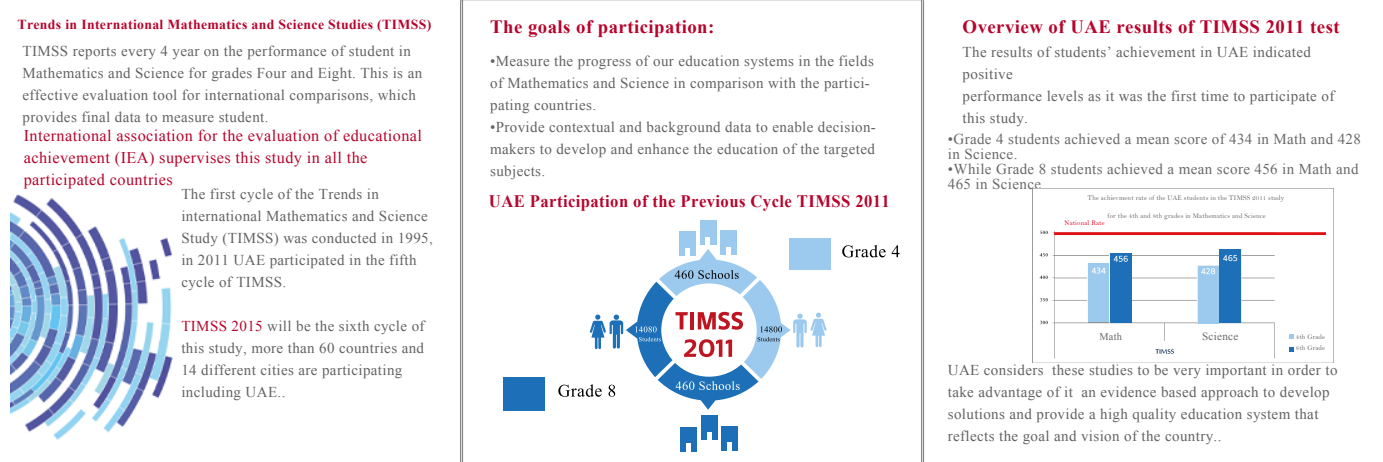
<style>
.page{position:relative;width:1383px;height:462px;background:#fff}
.page>*{position:absolute;margin:0;border:0;box-sizing:border-box;transform-origin:0 0}
.t1{font:700 18.75px "Times New Roman";letter-spacing:.025em;color:#b7042c}
.t2{font:700 17.5px "Times New Roman";letter-spacing:.025em;color:#b7042c;scale:.95 1}
.t3{font:16.25px/22px "Times New Roman";letter-spacing:.025em;color:#b7042c}
.t4{font:15px/22px "Times New Roman";letter-spacing:.025em;color:#636363}
.t5{font:15px/15px "Times New Roman";letter-spacing:.025em;color:#696969}
.t6{font:700 13.75px "Times New Roman";letter-spacing:.025em;color:#b7042c}
.t7{font:11.12px "Times New Roman";letter-spacing:.025em;color:#696969}
.t8{font:10.38px "Times New Roman";color:#696969}
.t9{font:7.12px "Bell";letter-spacing:.025em;color:#636363;scale:.95 1}
.t10{font:7.12px "Bell";letter-spacing:.025em;color:#df0624;scale:.95 1}
.t11{font:7px "Bell";letter-spacing:.025em;color:#636363;scale:.95 1}
.s1{color:#b7042c}
</style>
<div class="page">
<img style="left:460px;top:0;width:456px;height:461px">
<img style="left:916px;top:0;width:418px;height:461px">
<img style="left:1032px;top:188px;width:301px;height:174px">
<div style="left:1219px;top:249px;width:21px;height:73px;background:#1d70b7"></div>
<div style="left:1110px;top:253px;width:21px;height:69px;background:#1d70b7"></div>
<div style="left:1198px;top:265px;width:20px;height:58px;background:#9ccaee"></div>
<hr style="left:1054px;top:232px;width:272px;height:3px;background:#e21013">
<div style="left:1088px;top:263px;width:21px;height:59px;background:#9ccaee"></div>
<svg style="left:1289px;top:346px;width:4px;height:5px"></svg>
<svg style="left:1289px;top:334px;width:4px;height:4px"></svg>
<svg style="left:1223px;top:255px;width:14px;height:6px"></svg>
<svg style="left:1201px;top:268px;width:14px;height:6px"></svg>
<svg style="left:1113px;top:255px;width:14px;height:6px"></svg>
<svg style="left:1091px;top:267px;width:14px;height:6px"></svg>
<div style="left:1068px;top:191px;width:225px;height:33px;background:#fff"></div>
<div style="left:1296px;top:326px;width:32px;height:30px;background:#fff"></div>
<div style="left:1094px;top:323px;width:32px;height:30px;background:#fff"></div>
<div style="left:1203px;top:325px;width:33px;height:30px;background:#fff"></div>
<div style="left:700px;top:220px;width:16px;height:25px;background:#9ccaee"></div>
<div style="left:705px;top:237px;width:5px;height:8px;background:#fff"></div>
<div style="left:720px;top:230px;width:17px;height:25px;background:#9ccaee"></div>
<div style="left:679px;top:231px;width:17px;height:25px;background:#9ccaee"></div>
<div style="left:701px;top:415px;width:16px;height:25px;background:#1d70b7"></div>
<svg style="left:707px;top:432px;width:4px;height:8px"></svg>
<div style="left:721px;top:425px;width:17px;height:25px;background:#1d70b7"></div>
<div style="left:727px;top:442px;width:5px;height:8px;background:#fff"></div>
<div style="left:680px;top:426px;width:17px;height:25px;background:#1d70b7"></div>
<div style="left:686px;top:443px;width:5px;height:8px;background:#fff"></div>
<div style="left:789px;top:238px;width:41px;height:31px;background:#9ccaee"></div>
<svg style="left:842px;top:245px;width:43px;height:12px"></svg>
<svg style="left:891px;top:245px;width:8px;height:12px"></svg>
<div style="left:503px;top:377px;width:42px;height:33px;background:#1d70b7"></div>
<svg style="left:558px;top:247px;width:268px;height:162px"></svg>
<img style="left:10px;top:194px;width:163px;height:246px">
<p class="t6" style="left:18px;top:15px;width:415px">Trends in International Mathematics and Science Studies (TIMSS)</p>
<p class="t4" style="left:23px;top:39px;width:401px">TIMSS reports every 4 year on the performance of student in Mathematics and Science for grades Four and Eight. This is an effective evaluation tool for international comparisons, which provides final data to measure student.</p>
<p class="t3" style="left:24px;top:124px;width:400px">International association for the evaluation of educational achievement (IEA) supervises this study in all the participated countries</p>
<p class="t4" style="left:181px;top:183px;width:253px">The first cycle of the Trends in international Mathematics and Science<br>Study (TIMSS) was conducted in 1995, in 2011 UAE participated in the fifth cycle of TIMSS.</p>
<p class="t4" style="left:181px;top:315px;width:245px"><span class="s1">TIMSS 2015</span> will be the sixth cycle of this study, more than 60 countries and<br>14 different cities are participating including UAE..</p>
<p class="t1" style="left:490px;top:13px;width:226px">The goals of participation:</p>
<p class="t4" style="left:490px;top:50px;width:385px">•Measure the progress of our education systems in the fields of Mathematics and Science in comparison with the partici&shy;pating countries.</p>
<p class="t4" style="left:490px;top:115px;width:387px;text-align:justify">•Provide contextual and background data to enable decision&shy;makers to develop and enhance the education of the targeted subjects.</p>
<p class="t2" style="left:489px;top:188px;width:423px">UAE Participation of the Previous Cycle TIMSS 2011</p>
<p class="t1" style="left:962px;top:14px;width:378px">Overview of UAE results of TIMSS 2011 test</p>
<p class="t4" style="left:962px;top:41px;width:373px">The results of students’ achievement in UAE indicated positive<br>performance levels as it was the first time to participate of this study.</p>
<p class="t5" style="left:948px;top:131px;width:415px">•Grade 4 students achieved a mean score of 434 in Math and 428 in Science.</p>
<p class="t5" style="left:948px;top:161px;width:412px">•While Grade 8 students achieved a mean score 456 in Math and<br>465 in Science.</p>
<p class="t9" style="left:1087px;top:193px;width:209px">The achievment rate of the UAE students in the TIMSS 2011 study</p>
<p class="t9" style="left:1107px;top:211px;width:168px">for the 4th and 8th grades in Mathematics and Science</p>
<p class="t10" style="left:1064px;top:218px;width:44px">National Rate</p>
<p class="t8" style="left:1099px;top:329px;width:24px">Math</p>
<p class="t7" style="left:1202px;top:329px;width:38px">Science</p>
<p class="t9" style="left:1295px;top:332px;width:32px">4th Grade</p>
<p class="t11" style="left:1295px;top:344px;width:32px">8th Grade</p>
<p class="t4" style="left:948px;top:358px;width:391px">UAE considers these studies to be very important in order to take advantage of it an evidence based approach to develop solutions and provide a high quality education system that reflects the goal and vision of the country..</p>
</div>
